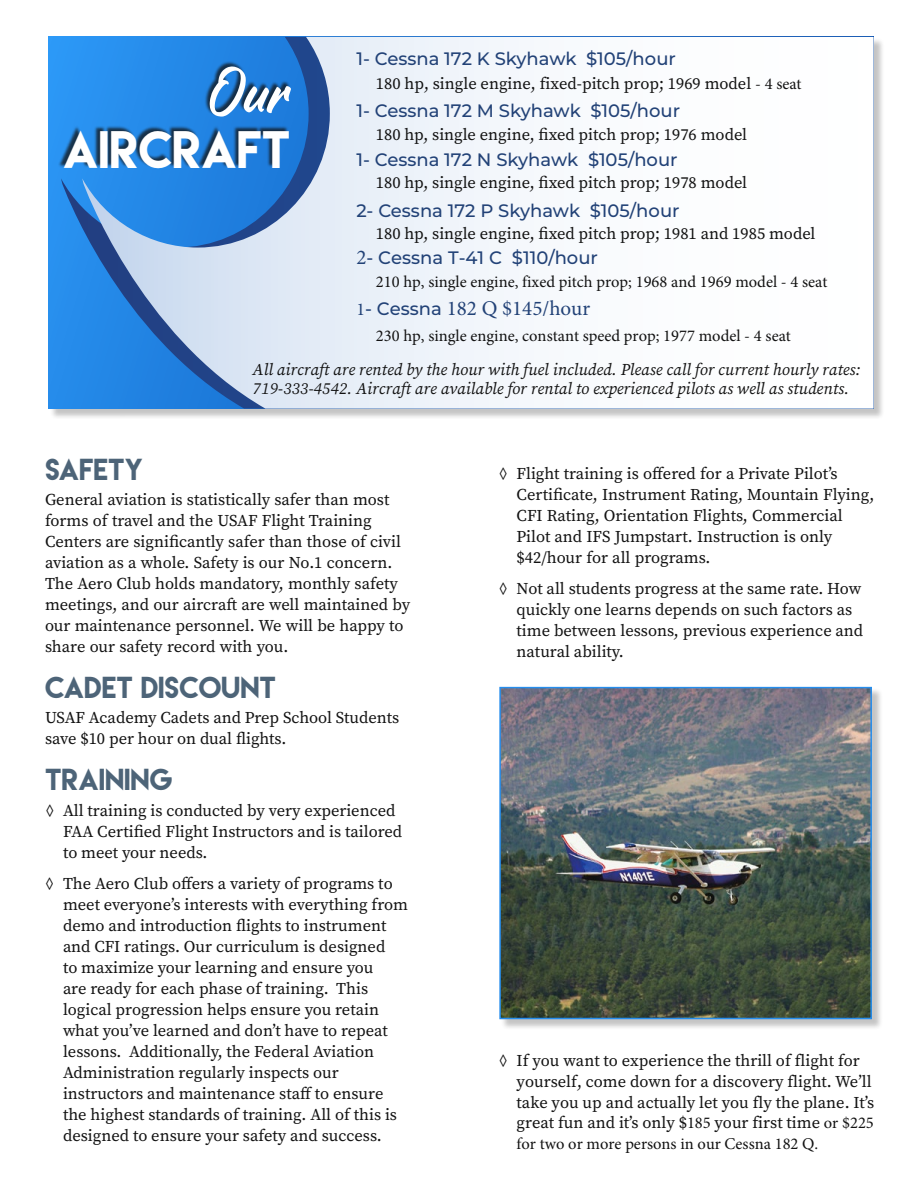
<style>
.page{position:relative;width:918px;height:1188px;background:#fff}
.page>*{position:absolute;margin:0;border:0;box-sizing:border-box;transform-origin:0 0}
.t1{font:58.5px "Billgates";color:#fff}
.t2{font:46.8px "Lemon Milk";color:#fff}
.t3{font:27px "Lemon Milk";color:#4d6478}
.t4{font:21px "Minion Pro";color:#224277}
.t5{font:500 18px "Montserrat";color:#224277}
.t6{font:16.5px/21px "Source Serif Pro";color:#121212}
.t7{font:italic 16.5px/19.5px "Source Serif Pro";color:#121212}
.t8{font:16.5px "Minion Pro";color:#121212}
.s1{font-family:"Minion Pro"}
.s2{font-family:"Minion Pro";font-weight:400;font-size:21px}
.s3{font-size:18px}
.s4{font-family:"Montserrat";font-weight:500;font-size:18px}
</style>
<div class="page">
<div style="left:50px;top:38px;width:834px;height:382px;background:#121212;opacity:.25"></div>
<svg style="left:82px;top:37px;width:792px;height:372px"></svg>
<div style="left:58px;top:61px;width:233px;height:107px;background:#121212;opacity:.75"></div>
<div style="left:500px;top:688px;width:383px;height:342px;background:#121212;opacity:.25"></div>
<img style="left:502px;top:690px;width:367px;height:326px">
<div style="left:499px;top:687px;width:373px;height:332px;border:2px solid #268eed"></div>
<h1 class="t1" style="left:210px;top:57px;width:82px">Our</h1>
<h2 class="t2" style="left:63px;top:117px;width:229px">AIRCRAFT</h2>
<p class="t5" style="left:356px;top:46px;width:321px">1- Cessna 172 K Skyhawk $105/hour</p>
<p class="t6" style="left:376px;top:73px;width:427px">180 hp, single engine, fixed-pitch prop; 1969 model <span class="s1">- 4 seat</span></p>
<p class="t5" style="left:356px;top:98px;width:325px">1- Cessna 172 M Skyhawk $105/hour</p>
<p class="t6" style="left:376px;top:124px;width:373px">180 hp, single engine, fixed pitch prop; 1976 model</p>
<p class="t5" style="left:356px;top:147px;width:323px">1- Cessna 172 N Skyhawk $105/hour</p>
<p class="t6" style="left:376px;top:172px;width:373px">180 hp, single engine, fixed pitch prop; 1978 model</p>
<p class="t5" style="left:356px;top:198px;width:325px">2- Cessna 172 P Skyhawk $105/hour</p>
<p class="t6" style="left:376px;top:223px;width:441px">180 hp, single engine, fixed pitch prop; 1981 and 1985 model</p>
<p class="t5" style="left:356px;top:245px;width:243px"><span class="s2">2</span>- Cessna T-41 C $110/hour</p>
<p class="t8" style="left:376px;top:270px;width:453px">210 hp, single engine, fixed pitch prop; 1968 and 1969 model - 4 seat</p>
<p class="t4" style="left:356px;top:294px;width:235px"><span class="s3">1</span><span class="s4">- Cessna</span> 182 Q $145/hour</p>
<p class="t8" style="left:376px;top:324px;width:417px">230 hp, single engine, constant speed prop; 1977 model - 4 seat</p>
<p class="t7" style="left:253px;top:360px;width:609px">All aircraft are rented by the hour with fuel included. Please call for current hourly rates:<br>719-333-4542. Aircraft are available for rental to experienced pilots as well as students.</p>
<h3 class="t3" style="left:45px;top:450px;width:99px">SAFETY</h3>
<p class="t6" style="left:45px;top:489px;width:367px">General aviation is statistically safer than most forms of travel and the USAF Flight Training Centers are significantly safer than those of civil aviation as a whole. Safety is our No.1 concern.<br>The Aero Club holds mandatory, monthly safety meetings, and our aircraft are well maintained by our maintenance personnel. We will be happy to share our safety record with you.</p>
<h3 class="t3" style="left:45px;top:669px;width:233px">CADET DISCOUNT</h3>
<p class="t6" style="left:45px;top:707px;width:356px">USAF Academy Cadets and Prep School Students save $10 per hour on dual flights.</p>
<h3 class="t3" style="left:45px;top:761px;width:129px">TRAINING</h3>
<p class="t6" style="left:63px;top:800px;width:341px;text-indent:-18px">◊ All training is conducted by very experienced<br>FAA Certified Flight Instructors and is tailored to meet your needs.</p>
<p class="t6" style="left:63px;top:873px;width:347px;text-indent:-18px">◊ The Aero Club offers a variety of programs to meet everyone’s interests with everything from demo and introduction flights to instrument and CFI ratings. Our curriculum is designed<br>to maximize your learning and ensure you<br>are ready for each phase of training. This logical progression helps ensure you retain what you’ve learned and don’t have to repeat lessons. Additionally, the Federal Aviation Administration regularly inspects our instructors and maintenance staff to ensure the highest standards of training. All of this is designed to ensure your safety and success.</p>
<p class="t6" style="left:517px;top:463px;width:359px;text-indent:-18px">◊ Flight training is offered for a Private Pilot’s Certificate, Instrument Rating, Mountain Flying, CFI Rating, Orientation Flights, Commercial Pilot and IFS Jumpstart. Instruction is only $42/hour for all programs.</p>
<p class="t6" style="left:517px;top:578px;width:348px;text-indent:-18px">◊ Not all students progress at the same rate. How quickly one learns depends on such factors as time between lessons, previous experience and natural ability.</p>
<p class="t6" style="left:517px;top:1050px;width:359px;text-indent:-18px">◊ If you want to experience the thrill of flight for yourself, come down for a discovery flight. We’ll take you up and actually let you fly the plane. It’s great fun and it’s only $<span class="s1">185</span> your first time <span class="s1">or $225</span></p>
<p class="t8" style="left:517px;top:1133px;width:303px">for two or more persons in our Cessna 182 Q.</p>
</div>
